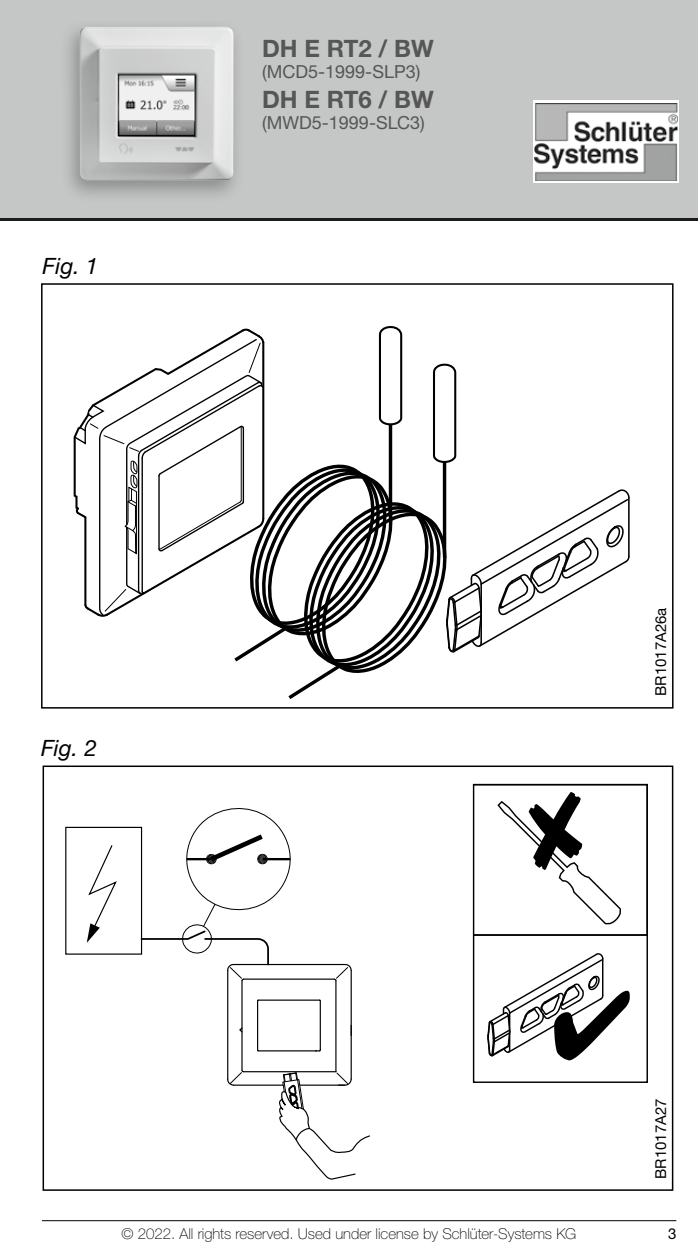
<style>
.page{position:relative;width:698px;height:1259px;background:#fff}
.page>*{position:absolute;margin:0;border:0;box-sizing:border-box;transform-origin:0 0}
.t1{font:700 24px "Helvetica Neue LTW1 G";color:#565655}
.t2{font:italic 22.5px "Helvetica Neue LTW1 G";color:#000}
.t3{font:18px "Helvetica Neue LTW1 G";color:#565655}
.t4{font:100 15px "Helvetica Neue LTW1 G";color:#000}
.t5{font:15px "Helvetica Neue LTW1 G";color:#000}
</style>
<div class="page">
<div style="left:0;top:0;width:697px;height:218px;background:#c5c6c6"></div>
<hr style="left:0;top:218px;width:697px;height:3px;background:#1c1c1b">
<hr style="left:42px;top:1220px;width:634px;height:1px;background:#000">
<div style="left:60px;top:18px;width:185px;height:186px;background:#000;opacity:.3"></div>
<img style="left:79px;top:27px;width:154px;height:153px">
<svg style="left:533px;top:100px;width:145px;height:83px"></svg>
<img style="left:534px;top:103px;width:143px;height:77px">
<svg style="left:74px;top:326px;width:556px;height:373px"></svg>
<div style="left:41px;top:283px;width:632px;height:425px;border:2px solid #000"></div>
<svg style="left:86px;top:845px;width:31px;height:98px"></svg>
<hr style="left:234px;top:1084px;width:110px;height:1px;background:#000">
<hr style="left:227px;top:970px;width:1px;height:109px;background:#000">
<hr style="left:234px;top:964px;width:111px;height:1px;background:#000">
<hr style="left:350px;top:970px;width:1px;height:65px;background:#000">
<hr style="left:350px;top:1025px;width:1px;height:54px;background:#000">
<hr style="left:243px;top:1071px;width:93px;height:1px;background:#000">
<hr style="left:241px;top:980px;width:1px;height:90px;background:#000">
<hr style="left:243px;top:978px;width:91px;height:1px;background:#000">
<hr style="left:335px;top:980px;width:1px;height:91px;background:#000">
<hr style="left:258px;top:1050px;width:58px;height:1px;background:#000">
<hr style="left:257px;top:1000px;width:1px;height:50px;background:#000">
<hr style="left:258px;top:999px;width:61px;height:1px;background:#000">
<hr style="left:319px;top:1000px;width:2px;height:50px;background:#000">
<svg style="left:315px;top:1048px;width:6px;height:4px"></svg>
<svg style="left:332px;top:963px;width:20px;height:19px"></svg>
<svg style="left:227px;top:1068px;width:18px;height:18px"></svg>
<svg style="left:239px;top:1026px;width:4px;height:7px"></svg>
<svg style="left:140px;top:808px;width:151px;height:174px"></svg>
<svg style="left:278px;top:1067px;width:92px;height:113px"></svg>
<hr style="left:187px;top:858px;width:24px;height:2px;background:#000">
<div style="left:472px;top:784px;width:175px;height:299px;border:1px solid #000"></div>
<svg style="left:497px;top:792px;width:124px;height:133px"></svg>
<div style="left:473px;top:784px;width:174px;height:151px;border:1px solid #000"></div>
<hr style="left:473px;top:934px;width:174px;height:1px;background:#000">
<svg style="left:487px;top:953px;width:142px;height:107px"></svg>
<div style="left:43px;top:765px;width:630px;height:425px;border:2px solid #000"></div>
<h2 class="t2" style="left:43px;top:252px;width:57px">Fig. 1</h2>
<h1 class="t1" style="left:262px;top:34px;width:173px">DH E RT2 / BW</h1>
<p class="t3" style="left:262px;top:60px;width:160px">(MCD5-1999-SLP3)</p>
<h1 class="t1" style="left:262px;top:85px;width:173px">DH E RT6 / BW</h1>
<p class="t3" style="left:262px;top:111px;width:164px">(MWD5-1999-SLC3)</p>
<h2 class="t2" style="left:41px;top:734px;width:57px">Fig. 2</h2>
<p class="t5" style="left:651px;top:696px;width:90px;rotate:-90deg">BR1017A26a</p>
<p class="t4" style="left:122px;top:1225px;width:456px">© 2022. All rights reserved. Used under license by Schlüter-Systems KG</p>
<p class="t5" style="left:651px;top:1179px;width:82px;rotate:-90deg">BR1017A27</p>
<p class="t5" style="left:667px;top:1224px;width:10px">3</p>
</div>
